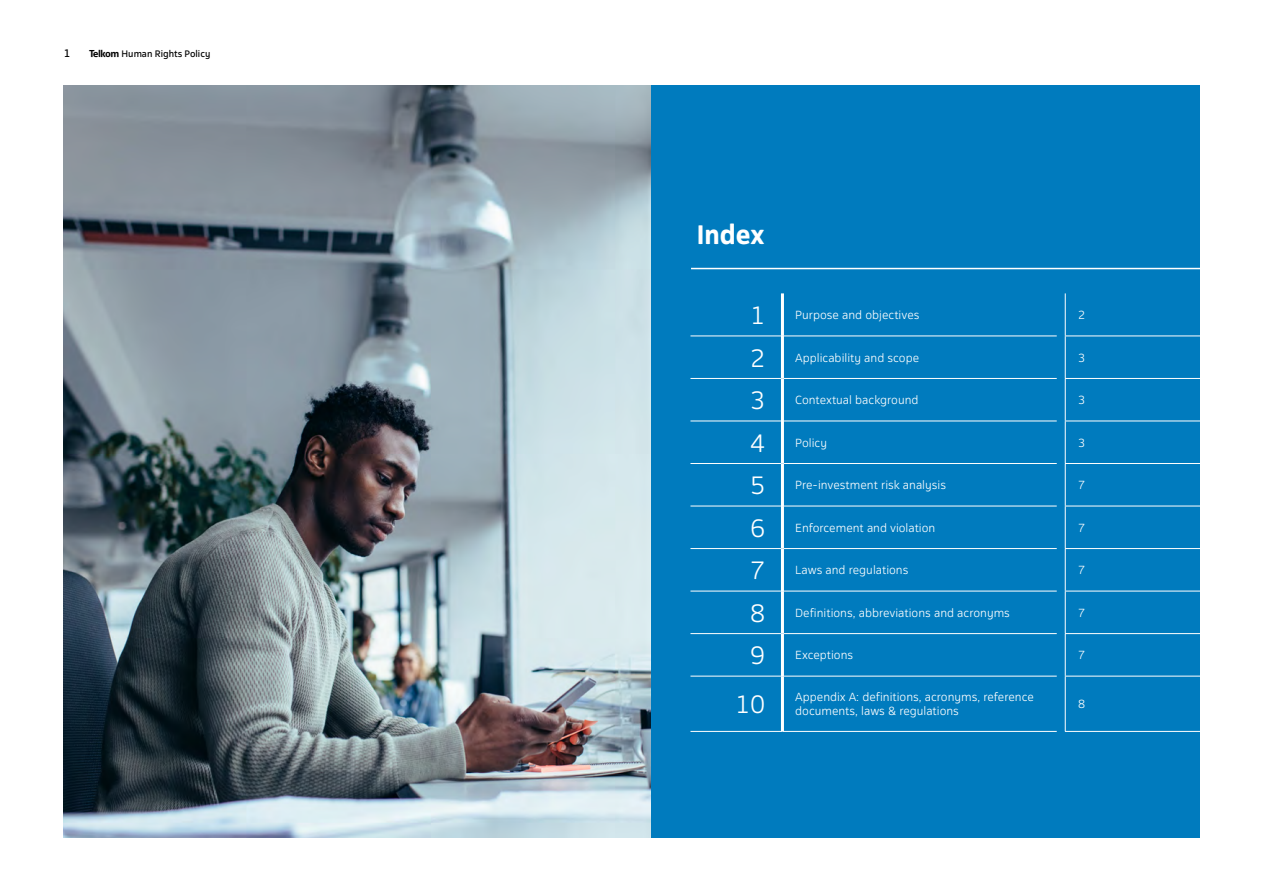
<style>
.page{position:relative;width:1263px;height:893px;background:#fff}
.page>*{position:absolute;margin:0;border:0;box-sizing:border-box;transform-origin:0 0}
.t1{font:700 25.5px "Telkom 123";color:#fff}
.t2{font:300 24px "Telkom 123";color:#fff}
.t3{font:300 11.25px/14.2px "Telkom 123";color:#fff}
.t4{font:10.5px "Telkom 123";color:#000}
.t5{font:9px "Telkom 123";color:#000}
.s1{font-weight:700}
.s2{font-size:24px}
</style>
<div class="page">
<div style="left:650px;top:85px;width:549px;height:753px;background:#007bbe"></div>
<img style="left:64px;top:85px;width:586px;height:753px">
<hr style="left:691px;top:268px;width:548px;height:1px;background:#fff">
<hr style="left:690px;top:336px;width:91px;height:1px;background:#fff">
<hr style="left:784px;top:336px;width:273px;height:1px;background:#fff">
<hr style="left:690px;top:378px;width:91px;height:1px;background:#fff">
<hr style="left:784px;top:378px;width:273px;height:1px;background:#fff">
<hr style="left:690px;top:421px;width:91px;height:1px;background:#fff">
<hr style="left:784px;top:421px;width:273px;height:1px;background:#fff">
<hr style="left:690px;top:463px;width:91px;height:1px;background:#fff">
<hr style="left:784px;top:463px;width:273px;height:1px;background:#fff">
<hr style="left:690px;top:506px;width:91px;height:1px;background:#fff">
<hr style="left:784px;top:506px;width:273px;height:1px;background:#fff">
<hr style="left:690px;top:548px;width:91px;height:1px;background:#fff">
<hr style="left:784px;top:548px;width:273px;height:1px;background:#fff">
<hr style="left:690px;top:591px;width:91px;height:1px;background:#fff">
<hr style="left:784px;top:591px;width:273px;height:1px;background:#fff">
<hr style="left:690px;top:633px;width:91px;height:1px;background:#fff">
<hr style="left:784px;top:633px;width:273px;height:1px;background:#fff">
<hr style="left:690px;top:676px;width:91px;height:1px;background:#fff">
<hr style="left:784px;top:676px;width:273px;height:1px;background:#fff">
<hr style="left:690px;top:731px;width:92px;height:1px;background:#fff">
<hr style="left:782px;top:731px;width:275px;height:1px;background:#fff">
<hr style="left:781px;top:293px;width:3px;height:43px;background:#fff">
<hr style="left:781px;top:336px;width:3px;height:42px;background:#fff">
<hr style="left:781px;top:378px;width:3px;height:43px;background:#fff">
<hr style="left:781px;top:421px;width:3px;height:42px;background:#fff">
<hr style="left:781px;top:463px;width:3px;height:43px;background:#fff">
<hr style="left:781px;top:506px;width:3px;height:43px;background:#fff">
<hr style="left:781px;top:549px;width:3px;height:42px;background:#fff">
<hr style="left:781px;top:591px;width:3px;height:43px;background:#fff">
<hr style="left:781px;top:634px;width:3px;height:42px;background:#fff">
<hr style="left:781px;top:676px;width:3px;height:55px;background:#fff">
<hr style="left:1065px;top:293px;width:1px;height:43px;background:#fff">
<hr style="left:1065px;top:336px;width:1px;height:42px;background:#fff">
<hr style="left:1065px;top:336px;width:152px;height:1px;background:#fff">
<hr style="left:1065px;top:379px;width:1px;height:42px;background:#fff">
<hr style="left:1065px;top:378px;width:152px;height:1px;background:#fff">
<hr style="left:1065px;top:464px;width:1px;height:42px;background:#fff">
<hr style="left:1065px;top:421px;width:1px;height:42px;background:#fff">
<hr style="left:1065px;top:421px;width:152px;height:1px;background:#fff">
<hr style="left:1065px;top:463px;width:152px;height:1px;background:#fff">
<hr style="left:1065px;top:506px;width:1px;height:42px;background:#fff">
<hr style="left:1065px;top:506px;width:152px;height:1px;background:#fff">
<hr style="left:1065px;top:549px;width:1px;height:42px;background:#fff">
<hr style="left:1065px;top:548px;width:152px;height:1px;background:#fff">
<hr style="left:1065px;top:591px;width:1px;height:42px;background:#fff">
<hr style="left:1065px;top:591px;width:152px;height:1px;background:#fff">
<hr style="left:1065px;top:634px;width:1px;height:42px;background:#fff">
<hr style="left:1065px;top:633px;width:152px;height:1px;background:#fff">
<hr style="left:1065px;top:676px;width:1px;height:55px;background:#fff">
<hr style="left:1065px;top:676px;width:152px;height:1px;background:#fff">
<hr style="left:1065px;top:731px;width:152px;height:1px;background:#fff">
<p class="t4" style="left:64px;top:47px;width:8px">1</p>
<p class="t5" style="left:89px;top:48px;width:123px"><span class="s1">Telkom</span> Human Rights Policy</p>
<h1 class="t1" style="left:697px;top:218px;width:69px">Index</h1>
<p class="t3" style="left:750px;top:307px;width:171px"><span class="s2">1</span> Purpose and objectives</p>
<p class="t3" style="left:1078px;top:307px;width:9px">2</p>
<p class="t3" style="left:750px;top:350px;width:170px"><span class="s2">2</span> Applicability and scope</p>
<p class="t3" style="left:1078px;top:350px;width:9px">3</p>
<p class="t3" style="left:750px;top:393px;width:170px"><span class="s2">3</span> Contextual background</p>
<p class="t3" style="left:1078px;top:393px;width:9px">3</p>
<p class="t3" style="left:750px;top:435px;width:78px"><span class="s2">4</span> Policy</p>
<p class="t3" style="left:1078px;top:435px;width:9px">3</p>
<p class="t3" style="left:750px;top:478px;width:197px"><span class="s2">5</span> Pre-investment risk analysis</p>
<p class="t3" style="left:1078px;top:478px;width:9px">7</p>
<p class="t3" style="left:750px;top:520px;width:187px"><span class="s2">6</span> Enforcement and violation</p>
<p class="t3" style="left:1078px;top:520px;width:9px">7</p>
<p class="t3" style="left:750px;top:563px;width:160px"><span class="s2">7</span> Laws and regulations</p>
<p class="t3" style="left:1078px;top:563px;width:9px">7</p>
<p class="t3" style="left:750px;top:605px;width:261px"><span class="s2">8</span> Definitions, abbreviations and acronyms</p>
<p class="t3" style="left:1078px;top:605px;width:9px">7</p>
<p class="t3" style="left:750px;top:648px;width:104px"><span class="s2">9</span> Exceptions</p>
<p class="t3" style="left:1078px;top:648px;width:9px">7</p>
<h2 class="t2" style="left:735px;top:689px;width:32px">10</h2>
<p class="t3" style="left:795px;top:689px;width:240px">Appendix A: definitions, acronyms, reference documents, laws &amp; regulations</p>
<p class="t3" style="left:1078px;top:697px;width:9px">8</p>
</div>
